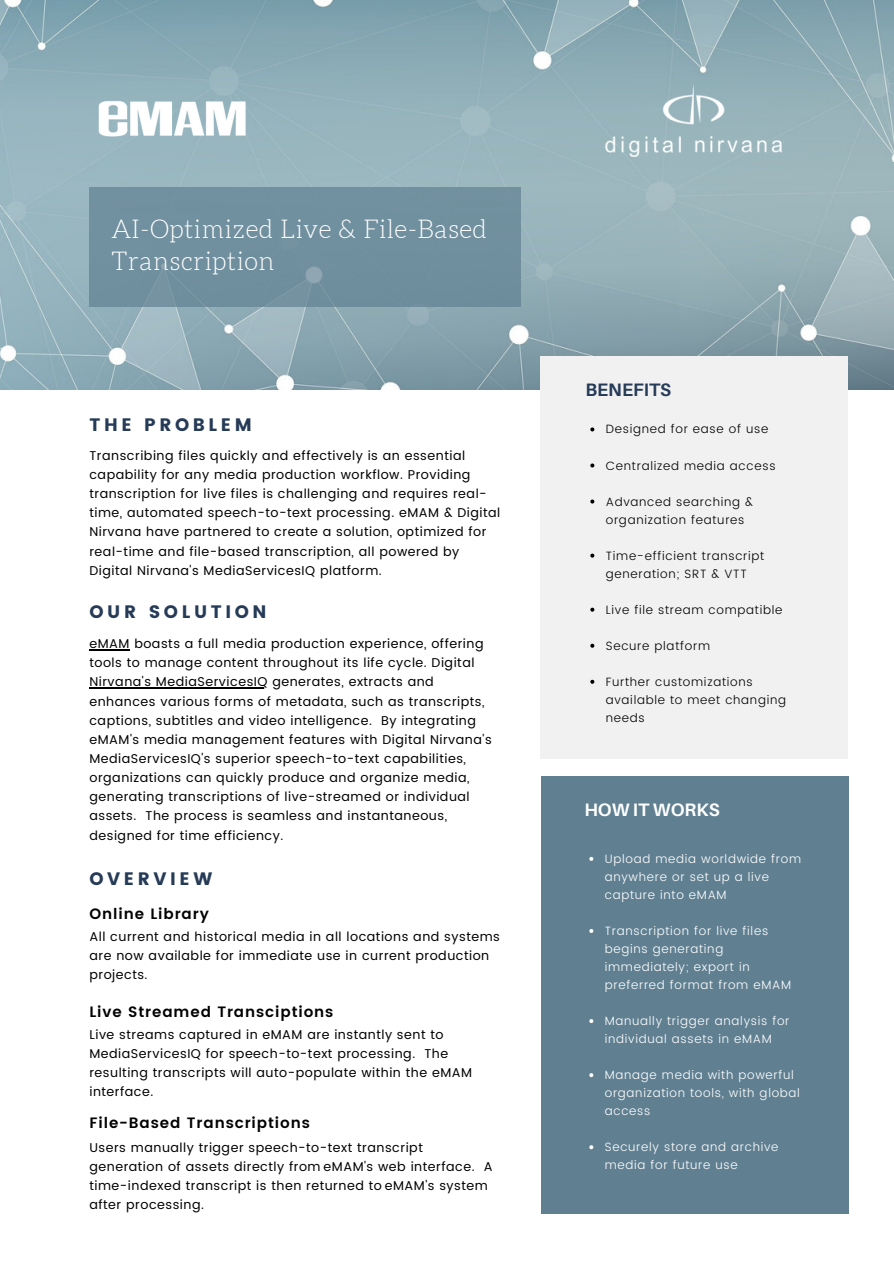
<style>
.page{position:relative;width:894px;height:1264px;background:#fff}
.page>*{position:absolute;margin:0;border:0;box-sizing:border-box;transform-origin:0 0}
.t1{font:300 25.5px/32.7px "Aleo";letter-spacing:.02em;color:#fff}
.t2{font:18px "Poppins";letter-spacing:.2em;color:#263b57}
.t3{font:700 18px "Aileron";color:#fff}
.t4{font:700 18px "Aileron";color:#263b57}
.t5{font:600 15px "Poppins";letter-spacing:.06em;color:#000}
.t6{font:12.75px/19.2px "Poppins";letter-spacing:.04em;color:#000}
.t7{font:300 12px/18px "Poppins";letter-spacing:.06em;color:#fff}
.t8{font:300 12px/18px "Poppins";letter-spacing:.06em;color:#000}
</style>
<div class="page">
<img style="left:0;top:0;width:893px;height:390px">
<div style="left:540px;top:357px;width:307px;height:402px;background:#f1f1f1"></div>
<div style="left:541px;top:776px;width:307px;height:437px;background:#608092"></div>
<div style="left:89px;top:187px;width:432px;height:119px;background:#71909f"></div>
<img style="left:83px;top:89px;width:177px;height:60px">
<img style="left:601px;top:83px;width:185px;height:73px">
<svg style="left:590px;top:427px;width:4px;height:4px"></svg>
<svg style="left:590px;top:463px;width:4px;height:4px"></svg>
<svg style="left:590px;top:499px;width:4px;height:4px"></svg>
<svg style="left:590px;top:553px;width:4px;height:4px"></svg>
<svg style="left:590px;top:607px;width:4px;height:4px"></svg>
<svg style="left:590px;top:643px;width:4px;height:4px"></svg>
<svg style="left:590px;top:679px;width:4px;height:4px"></svg>
<hr style="left:89px;top:649px;width:41px;height:1px;background:#000">
<hr style="left:89px;top:687px;width:179px;height:1px;background:#000">
<svg style="left:589px;top:856px;width:4px;height:4px"></svg>
<svg style="left:589px;top:929px;width:4px;height:4px"></svg>
<svg style="left:589px;top:1019px;width:4px;height:4px"></svg>
<svg style="left:589px;top:1073px;width:4px;height:4px"></svg>
<svg style="left:589px;top:1145px;width:4px;height:4px"></svg>
<p class="t1" style="left:111px;top:214px;width:377px">AI-Optimized Live &amp; File-Based<br>Transcription</p>
<p class="t2" style="left:89px;top:414px;width:164px">THE PROBLEM</p>
<p class="t6" style="left:89px;top:446px;width:412px">Transcribing files quickly and effectively is an essential capability for any media production workflow. Providing transcription for live files is challenging and requires real&shy;time, automated speech-to-text processing. eMAM &amp; Digital Nirvana have partnered to create a solution, optimized for real-time and file-based transcription, all powered by Digital Nirvana's MediaServicesIQ platform.</p>
<p class="t2" style="left:89px;top:601px;width:179px">OUR SOLUTION</p>
<p class="t6" style="left:89px;top:634px;width:403px">eMAM boasts a full media production experience, offering tools to manage content throughout its life cycle. Digital Nirvana's MediaServicesIQ generates, extracts and enhances various forms of metadata, such as transcripts, captions, subtitles and video intelligence. By integrating eMAM's media management features with Digital Nirvana's MediaServicesIQ's superior speech-to-text capabilities, organizations can quickly produce and organize media, generating transcriptions of live-streamed or individual assets. The process is seamless and instantaneous, designed for time efficiency.</p>
<p class="t2" style="left:89px;top:868px;width:124px">OVERVIEW</p>
<p class="t5" style="left:89px;top:905px;width:121px">Online Library</p>
<p class="t6" style="left:89px;top:926px;width:412px">All current and historical media in all locations and systems are now available for immediate use in current production projects.</p>
<p class="t5" style="left:89px;top:1003px;width:245px">Live Streamed Transciptions</p>
<p class="t6" style="left:89px;top:1024px;width:384px">Live streams captured in eMAM are instantly sent to MediaServicesIQ for speech-to-text processing. The resulting transcripts will auto-populate within the eMAM interface.</p>
<p class="t5" style="left:89px;top:1114px;width:222px">File-Based Transcriptions</p>
<p class="t6" style="left:89px;top:1137px;width:404px">Users manually trigger speech-to-text transcript generation of assets directly from eMAM's web interface. A time-indexed transcript is then returned to eMAM's system after processing.</p>
<p class="t4" style="left:585px;top:378px;width:87px">BENEFITS</p>
<p class="t8" style="left:605px;top:420px;width:164px">Designed for ease of use</p>
<p class="t8" style="left:605px;top:456px;width:171px">Centralized media access</p>
<p class="t8" style="left:605px;top:492px;width:149px">Advanced searching &amp; organization features</p>
<p class="t8" style="left:605px;top:546px;width:160px">Time-efficient transcript generation; SRT &amp; VTT</p>
<p class="t8" style="left:605px;top:600px;width:178px">Live file stream compatible</p>
<p class="t8" style="left:605px;top:636px;width:106px">Secure platform</p>
<p class="t8" style="left:605px;top:672px;width:182px">Further customizations available to meet changing needs</p>
<p class="t3" style="left:584px;top:799px;width:137px">HOW IT WORKS</p>
<p class="t7" style="left:604px;top:849px;width:198px">Upload media worldwide from anywhere or set up a live capture into eMAM</p>
<p class="t7" style="left:604px;top:921px;width:188px">Transcription for live files begins generating immediately; export in preferred format from eMAM</p>
<p class="t7" style="left:604px;top:1011px;width:186px">Manually trigger analysis for individual assets in eMAM</p>
<p class="t7" style="left:604px;top:1065px;width:197px">Manage media with powerful organization tools, with global access</p>
<p class="t7" style="left:604px;top:1138px;width:175px">Securely store and archive media for future use</p>
</div>
